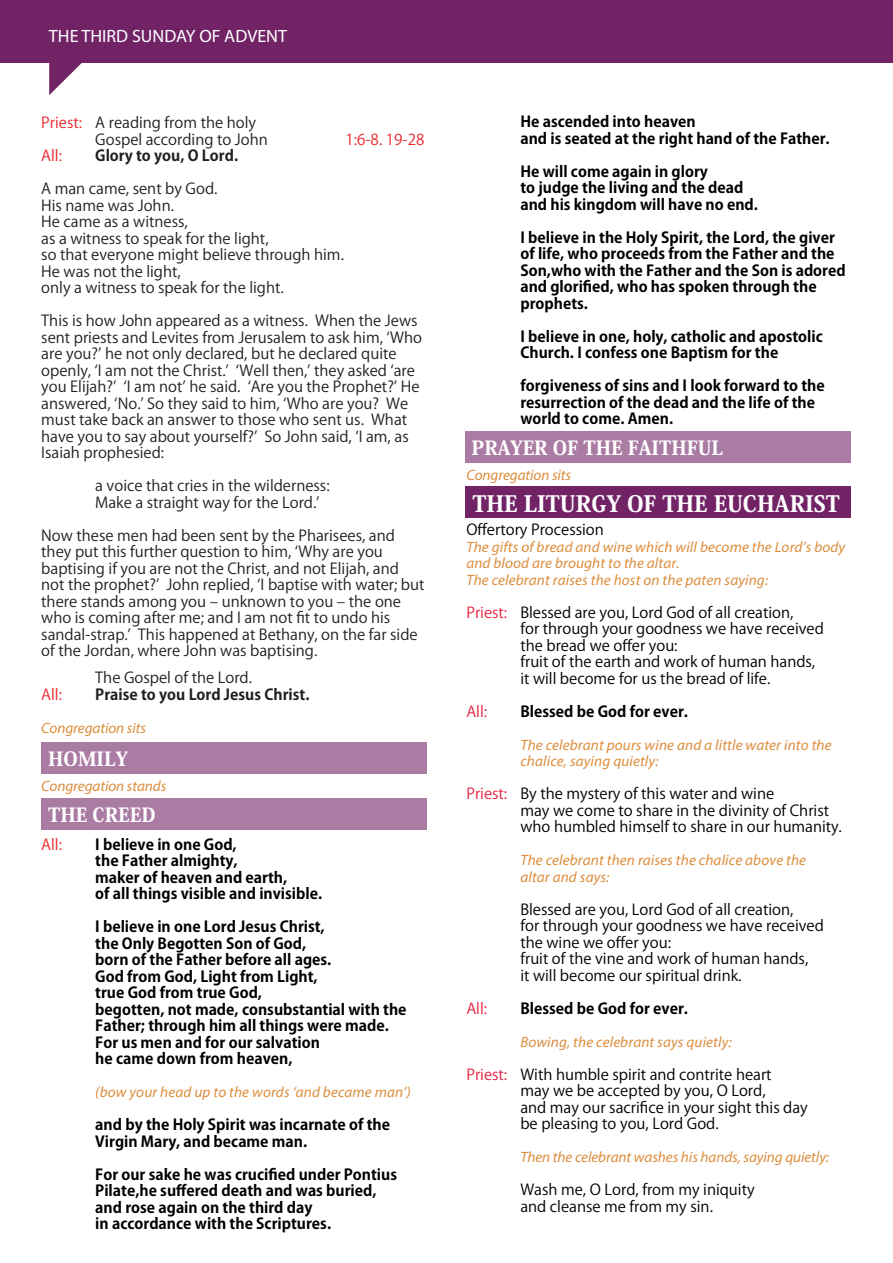
<style>
.page{position:relative;width:893px;height:1263px;background:#fff}
.page>*{position:absolute;margin:0;border:0;box-sizing:border-box;transform-origin:0 0}
.t1{font:800 22.35px "Koz Min Pro";color:#fff}
.t2{font:800 19.35px "Koz Min Pro";color:#fff}
.t3{font:17.85px "Myriad Pro";color:#fff}
.t4{font:700 15px/16.5px "Koz Go Pro";color:#000}
.t5{font:15px/16.5px "Koz Go Pro";color:#231f20}
.t6{font:15px/16.5px "Koz Go Pro";color:#000}
.t7{font:italic 15px/16.5px "Myriad Pro";letter-spacing:.01em;color:#dd8d3c}
.t8{font:700 15px "Koz Go Pro";color:#231f20}
.t9{font:15px "Koz Go Pro";color:#e8262a}
.t10{font:15px "Koz Go Pro";color:#e7213f}
.t11{font:15px "Koz Go Pro";color:#e92428}
.s1{color:#e8262a}
.s2{color:#e7213f}
</style>
<div class="page">
<div style="left:42px;top:742px;width:385px;height:32px;background:#aa7ba3"></div>
<div style="left:465px;top:431px;width:385px;height:31px;background:#aa7ba3"></div>
<div style="left:465px;top:486px;width:385px;height:32px;background:#722366"></div>
<div style="left:0;top:0;width:893px;height:62px;background:#722366"></div>
<svg style="left:49px;top:62px;width:39px;height:33px"></svg>
<div style="left:41px;top:798px;width:386px;height:32px;background:#aa7ba3"></div>
<p class="t3" style="left:49px;top:25px;width:240px">THE THIRD SUNDAY OF ADVENT</p>
<p class="t5" style="left:95px;top:115px;width:174px;text-indent:-54px"><span class="s1">Priest:</span> A reading from the holy<br>Gospel according to John</p>
<p class="t9" style="left:345px;top:129px;width:80px">1:6-8. 19-28</p>
<p class="t11" style="left:41px;top:146px;width:22px">All:</p>
<p class="t8" style="left:95px;top:146px;width:144px">Glory to you, O Lord.</p>
<p class="t5" style="left:41px;top:181px;width:304px">A man came, sent by God.<br>His name was John.<br>He came as a witness,<br>as a witness to speak for the light,<br>so that everyone might believe through him.<br>He was not the light,<br>only a witness to speak for the light.</p>
<p class="t5" style="left:41px;top:313px;width:382px">This is how John appeared as a witness. When the Jews sent priests and Levites from Jerusalem to ask him, ʻWho are you?ʼ he not only declared, but he declared quite openly, ʻI am not the Christ.ʼ ʻWell then,ʼ they asked ʻare you Elijah?ʼ ʻI am notʼ he said. ʻAre you the Prophet?ʼ He answered, ʻNo.ʼ So they said to him, ʻWho are you? We must take back an answer to those who sent us. What have you to say about yourself?ʼ So John said, ʻI am, as Isaiah prophesied:</p>
<p class="t5" style="left:95px;top:478px;width:236px">a voice that cries in the wilderness:<br>Make a straight way for the Lord.ʼ</p>
<p class="t5" style="left:41px;top:527px;width:385px">Now these men had been sent by the Pharisees, and they put this further question to him, ʻWhy are you baptising if you are not the Christ, and not Elijah, and not the prophet?ʼ John replied, ʻI baptise with water; but there stands among you ‒ unknown to you ‒ the one who is coming after me; and I am not fit to undo his sandal-strap.ʼ This happened at Bethany, on the far side of the Jordan, where John was baptising.</p>
<p class="t5" style="left:95px;top:670px;width:158px">The Gospel of the Lord.</p>
<p class="t9" style="left:41px;top:684px;width:22px">All:</p>
<p class="t8" style="left:95px;top:684px;width:216px">Praise to you Lord Jesus Christ.</p>
<p class="t7" style="left:41px;top:719px;width:106px">Congregation sits</p>
<p class="t2" style="left:48px;top:744px;width:81px">HOMILY</p>
<p class="t7" style="left:41px;top:777px;width:127px">Congregation stands</p>
<p class="t2" style="left:48px;top:801px;width:109px">THE CREED</p>
<p class="t9" style="left:41px;top:834px;width:22px">All:</p>
<p class="t4" style="left:95px;top:837px;width:228px">I believe in one God,<br>the Father almighty,<br>maker of heaven and earth,<br>of all things visible and invisible.</p>
<p class="t4" style="left:95px;top:919px;width:313px">I believe in one Lord Jesus Christ,<br>the Only Begotten Son of God,<br>born of the Father before all ages.<br>God from God, Light from Light,<br>true God from true God,<br>begotten, not made, consubstantial with the<br>Father; through him all things were made.<br>For us men and for our salvation<br>he came down from heaven,</p>
<p class="t7" style="left:95px;top:1083px;width:317px">(bow your head up to the words ‘and became man’)</p>
<p class="t4" style="left:95px;top:1117px;width:296px">and by the Holy Spirit was incarnate of the<br>Virgin Mary, and became man.</p>
<p class="t4" style="left:95px;top:1167px;width:303px">For our sake he was crucified under Pontius Pilate,he suffered death and was buried, and rose again on the third day<br>in accordance with the Scriptures.</p>
<p class="t4" style="left:520px;top:114px;width:311px">He ascended into heaven<br>and is seated at the right hand of the Father.</p>
<p class="t4" style="left:520px;top:164px;width:239px">He will come again in glory<br>to judge the living and the dead and his kingdom will have no end.</p>
<p class="t4" style="left:520px;top:230px;width:327px">I believe in the Holy Spirit, the Lord, the giver of life, who proceeds from the Father and the Son,who with the Father and the Son is adored and glorified, who has spoken through the prophets.</p>
<p class="t4" style="left:520px;top:329px;width:304px">I believe in one, holy, catholic and apostolic<br>Church. I confess one Baptism for the</p>
<p class="t4" style="left:520px;top:378px;width:306px">forgiveness of sins and I look forward to the resurrection of the dead and the life of the world to come. Amen.</p>
<p class="t2" style="left:472px;top:433px;width:253px">PRAYER OF THE FAITHFUL</p>
<h1 class="t1" style="left:472px;top:487px;width:369px">THE LITURGY OF THE EUCHARIST</h1>
<p class="t7" style="left:466px;top:466px;width:106px">Congregation sits</p>
<p class="t6" style="left:466px;top:522px;width:139px">Offertory Procession</p>
<p class="t7" style="left:466px;top:538px;width:380px">The gifts of bread and wine which will become the Lord’s body and blood are brought to the altar.<br>The celebrant raises the host on the paten saying:</p>
<p class="t6" style="left:520px;top:604px;width:305px;text-indent:-54px"><span class="s2">Priest:</span> Blessed are you, Lord God of all creation,<br>for through your goodness we have received the bread we offer you:<br>fruit of the earth and work of human hands, it will become for us the bread of life.</p>
<p class="t10" style="left:466px;top:702px;width:22px">All:</p>
<p class="t4" style="left:520px;top:704px;width:169px">Blessed be God for ever.</p>
<p class="t7" style="left:520px;top:736px;width:313px">The celebrant pours wine and a little water into the chalice, saying quietly:</p>
<p class="t6" style="left:520px;top:786px;width:323px;text-indent:-54px"><span class="s2">Priest:</span> By the mystery of this water and wine<br>may we come to share in the divinity of Christ who humbled himself to share in our humanity.</p>
<p class="t7" style="left:520px;top:852px;width:287px">The celebrant then raises the chalice above the altar and says:</p>
<p class="t6" style="left:520px;top:901px;width:305px">Blessed are you, Lord God of all creation,<br>for through your goodness we have received the wine we offer you:<br>fruit of the vine and work of human hands,<br>it will become our spiritual drink.</p>
<p class="t10" style="left:466px;top:999px;width:22px">All:</p>
<p class="t4" style="left:520px;top:1001px;width:169px">Blessed be God for ever.</p>
<p class="t7" style="left:520px;top:1033px;width:213px">Bowing, the celebrant says quietly:</p>
<p class="t6" style="left:520px;top:1066px;width:289px;text-indent:-54px"><span class="s2">Priest:</span> With humble spirit and contrite heart<br>may we be accepted by you, O Lord,<br>and may our sacrifice in your sight this day be pleasing to you, Lord God.</p>
<p class="t7" style="left:520px;top:1149px;width:310px">Then the celebrant washes his hands, saying quietly:</p>
<p class="t6" style="left:520px;top:1182px;width:236px">Wash me, O Lord, from my iniquity and cleanse me from my sin.</p>
</div>
